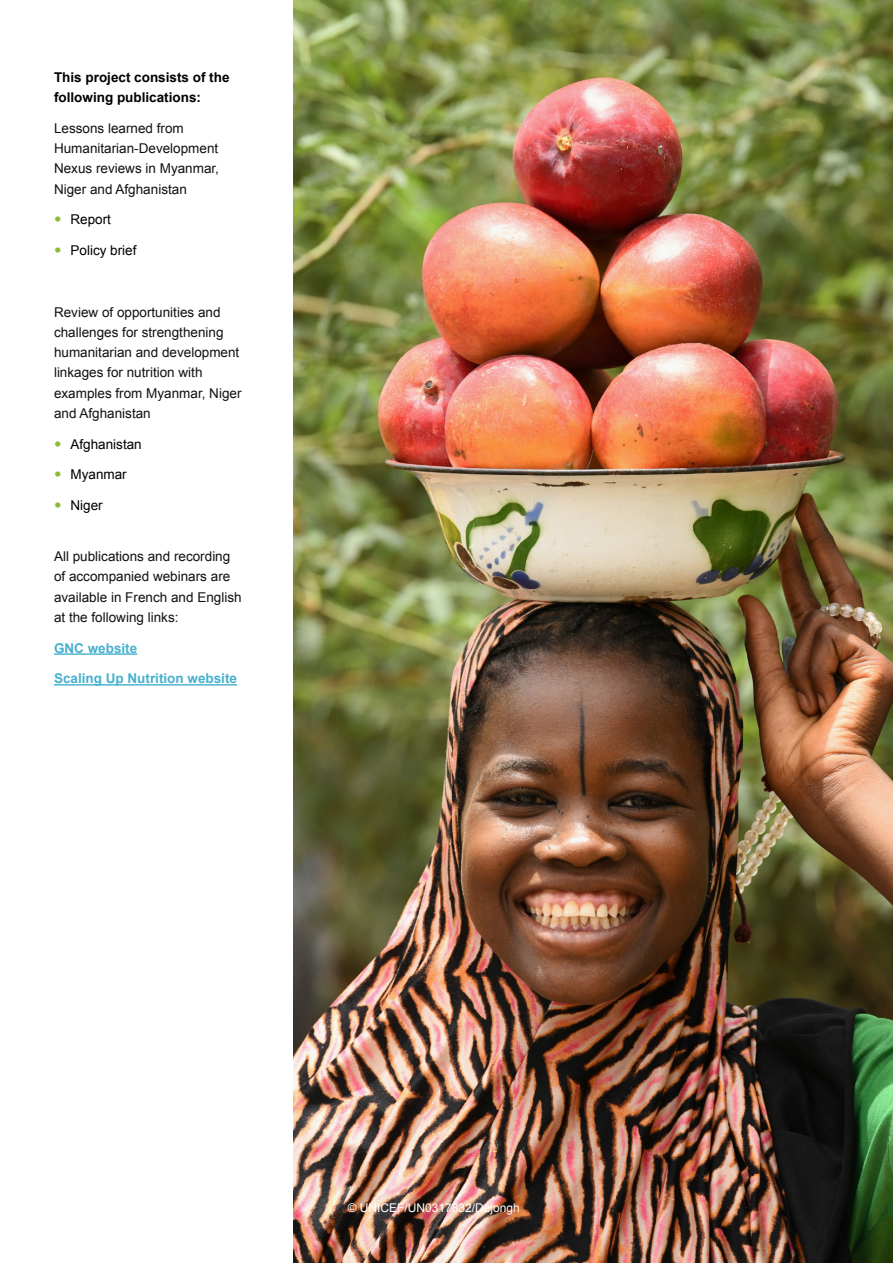
<style>
.page{position:relative;width:893px;height:1263px;background:#fff}
.page>*{position:absolute;margin:0;border:0;box-sizing:border-box;transform-origin:0 0}
.t1{font:13.5px/20.2px "Arial";color:#121111}
.t2{font:700 13.5px/20.2px "Arial";color:#000}
.t3{font:13.5px "Arial";color:#000}
.t4{font:700 13.5px "Arial";color:#47b1ce}
.t5{font:12px "Arial";color:#fff}
</style>
<div class="page">
<img style="left:294px;top:0;width:599px;height:1263px">
<hr style="left:54px;top:653px;width:83px;height:2px;background:#47b1ce">
<hr style="left:54px;top:684px;width:183px;height:1px;background:#47b1ce">
<p class="t2" style="left:54px;top:67px;width:177px">This project consists of the following publications:</p>
<p class="t1" style="left:54px;top:118px;width:167px">Lessons learned from<br>Humanitarian-Development<br>Nexus reviews in Myanmar,<br>Niger and Afghanistan</p>
<p class="t3" style="left:70px;top:211px;width:42px">Report</p>
<p class="t3" style="left:70px;top:242px;width:68px">Policy brief</p>
<p class="t1" style="left:54px;top:302px;width:189px">Review of opportunities and challenges for strengthening humanitarian and development linkages for nutrition with examples from Myanmar, Niger and Afghanistan</p>
<p class="t3" style="left:70px;top:435px;width:73px">Afghanistan</p>
<p class="t3" style="left:70px;top:466px;width:58px">Myanmar</p>
<p class="t3" style="left:70px;top:497px;width:34px">Niger</p>
<p class="t1" style="left:54px;top:546px;width:189px">All publications and recording of accompanied webinars are available in French and English at the following links:</p>
<p class="t4" style="left:54px;top:639px;width:85px">GNC website</p>
<p class="t4" style="left:54px;top:670px;width:185px">Scaling Up Nutrition website</p>
<p class="t5" style="left:348px;top:1199px;width:174px">© UNICEF/UN0317832/Dejongh</p>
</div>
